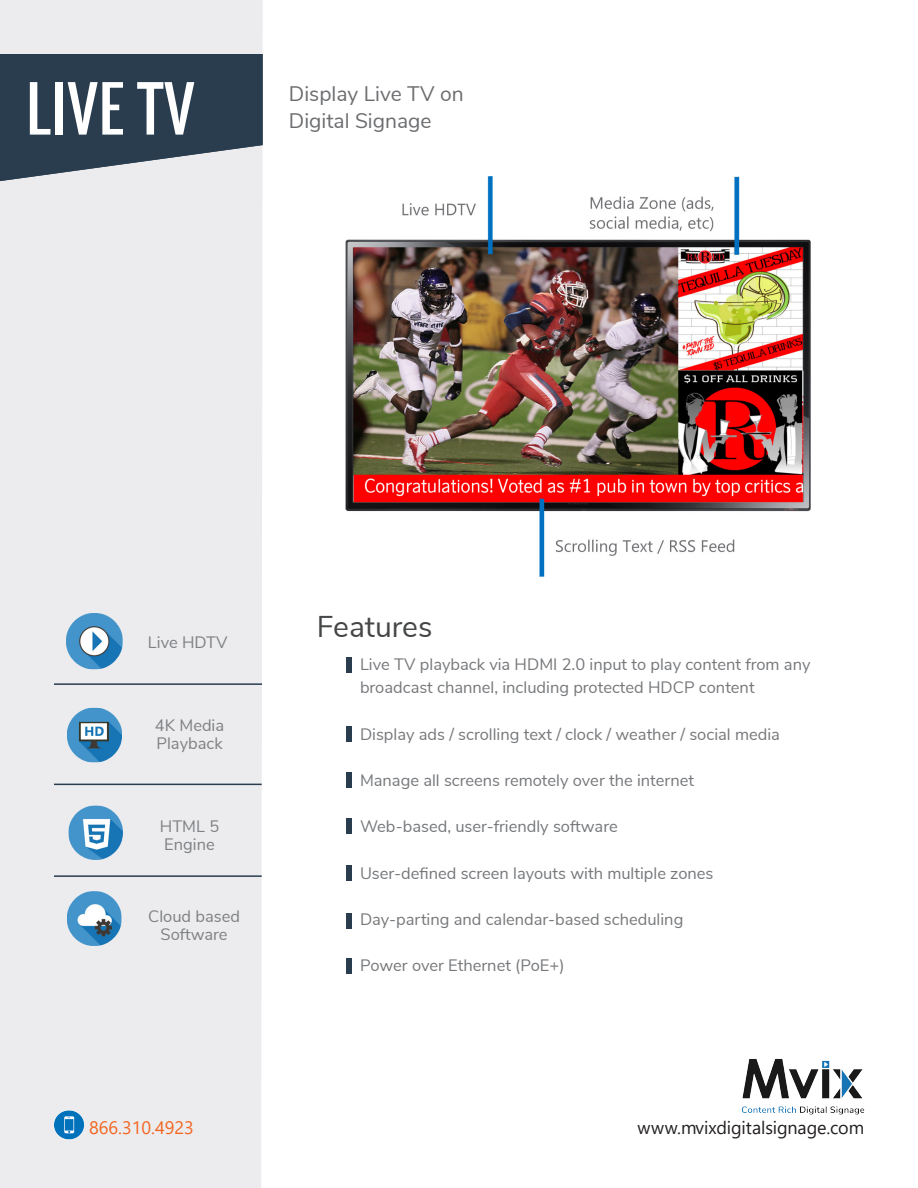
<style>
.page{position:relative;width:918px;height:1188px;background:#fff}
.page>*{position:absolute;margin:0;border:0;box-sizing:border-box;transform-origin:0 0}
.t1{font:60px "Oswald";letter-spacing:.01em;color:#fff}
.t2{font:30px "Nunito Sans";color:#454647}
.t3{font:21px "Nunito Sans";color:#6c6d70}
.t4{font:18px "Segoe UI";letter-spacing:-.005em;color:#231f20}
.t5{font:18px "Segoe UI";color:#f36621}
.t6{font:16.5px/23.2px "Nunito Sans";color:#76787b}
.t7{font:16.5px "Nunito Sans";color:#7e8083}
</style>
<div class="page">
<div style="left:0;top:0;width:263px;height:1188px;background:#ececee"></div>
<svg style="left:0;top:54px;width:263px;height:127px;background:#455565"></svg>
<hr style="left:54px;top:683px;width:208px;height:2px;background:#2a3d4f">
<hr style="left:54px;top:784px;width:208px;height:1px;background:#2a3d4f">
<hr style="left:54px;top:875px;width:208px;height:2px;background:#2a3d4f">
<img style="left:65px;top:890px;width:63px;height:57px">
<img style="left:65px;top:706px;width:63px;height:57px">
<img style="left:65px;top:801px;width:63px;height:61px">
<img style="left:64px;top:611px;width:63px;height:60px">
<img style="left:741px;top:1058px;width:124px;height:57px">
<div style="left:346px;top:657px;width:6px;height:15px;background:#2a3d4f"></div>
<div style="left:346px;top:726px;width:6px;height:16px;background:#2a3d4f"></div>
<div style="left:346px;top:772px;width:6px;height:16px;background:#2a3d4f"></div>
<div style="left:346px;top:818px;width:6px;height:15px;background:#2a3d4f"></div>
<div style="left:346px;top:866px;width:6px;height:15px;background:#2a3d4f"></div>
<div style="left:346px;top:914px;width:6px;height:15px;background:#2a3d4f"></div>
<div style="left:346px;top:958px;width:6px;height:16px;background:#2a3d4f"></div>
<img style="left:346px;top:176px;width:465px;height:400px">
<img style="left:49px;top:1106px;width:39px;height:37px">
<p class="t1" style="left:26px;top:64px;width:170px">LIVE TV</p>
<p class="t3" style="left:289px;top:79px;width:176px">Display Live TV on</p>
<p class="t3" style="left:289px;top:106px;width:144px">Digital Signage</p>
<p class="t7" style="left:148px;top:630px;width:81px">Live HDTV</p>
<p class="t7" style="left:155px;top:713px;width:71px">4K Media</p>
<p class="t7" style="left:157px;top:731px;width:68px">Playback</p>
<p class="t7" style="left:160px;top:814px;width:61px">HTML 5</p>
<p class="t7" style="left:164px;top:832px;width:52px">Engine</p>
<p class="t7" style="left:148px;top:904px;width:93px">Cloud based</p>
<p class="t7" style="left:161px;top:922px;width:68px">Software</p>
<p class="t2" style="left:317px;top:605px;width:117px">Features</p>
<p class="t6" style="left:360px;top:652px;width:452px">Live TV playback via HDMI 2.0 input to play content from any broadcast channel, including protected HDCP content</p>
<p class="t6" style="left:360px;top:721px;width:421px">Display ads / scrolling text / clock / weather / social media</p>
<p class="t6" style="left:360px;top:768px;width:335px">Manage all screens remotely over the internet</p>
<p class="t6" style="left:360px;top:814px;width:259px">Web-based, user-friendly software</p>
<p class="t6" style="left:360px;top:860px;width:355px">User-defined screen layouts with multiple zones</p>
<p class="t6" style="left:360px;top:907px;width:325px">Day-parting and calendar-based scheduling</p>
<p class="t6" style="left:360px;top:953px;width:206px">Power over Ethernet (PoE+)</p>
<p class="t5" style="left:89px;top:1110px;width:106px">866.310.4923</p>
<p class="t4" style="left:638px;top:1110px;width:228px">www.mvixdigitalsignage.com</p>
</div>
